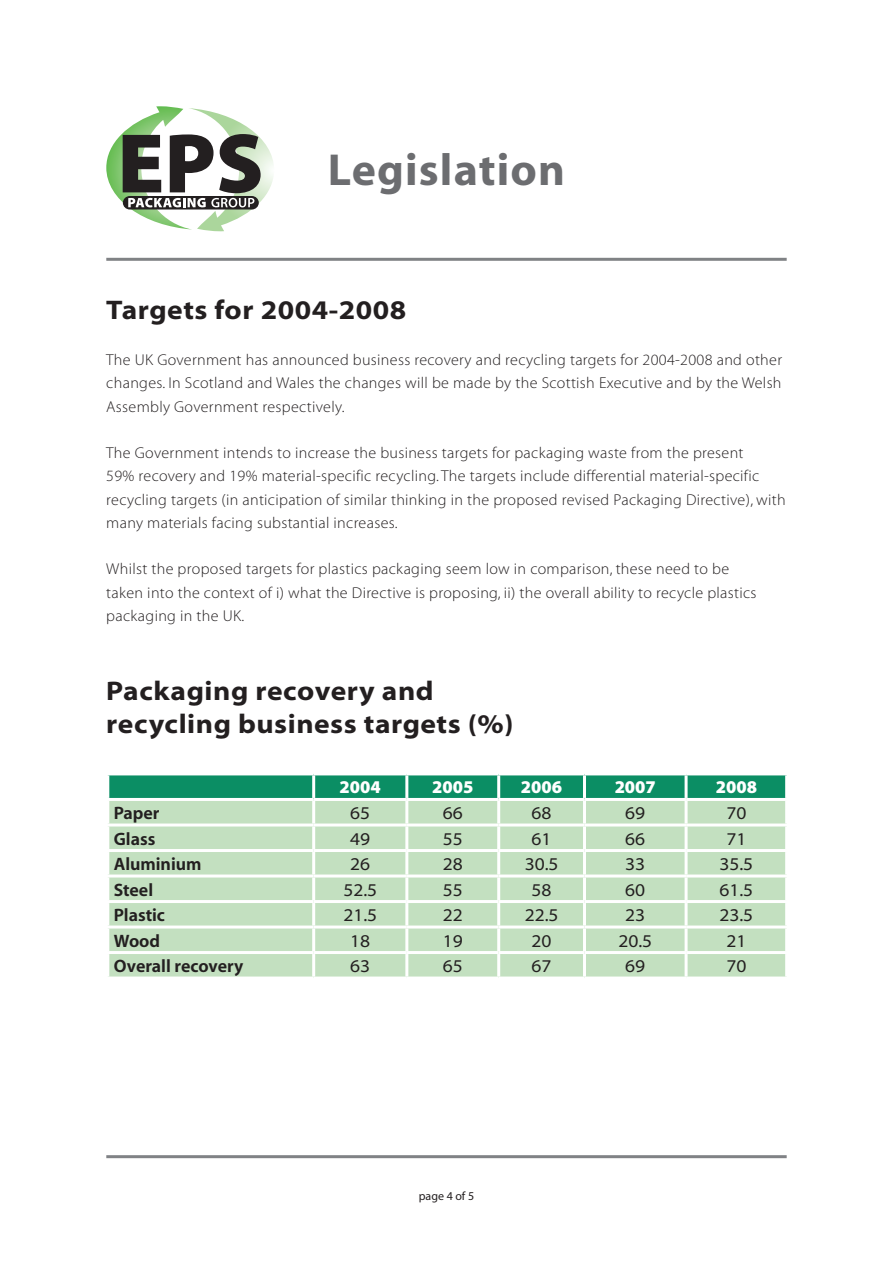
<style>
.page{position:relative;width:893px;height:1263px;background:#fff}
.page>*{position:absolute;margin:0;border:0;box-sizing:border-box;transform-origin:0 0}
.t1{font:45px "Myriad MM 700 600";letter-spacing:.025em;color:#6c6d70}
.t2{font:27px/33px "Myriad MM 700 700";letter-spacing:.02em;color:#231f20}
.t3{font:18px "Myriad MM 400 700";color:#231f20}
.t4{font:18px "Myriad MM 635 600";color:#231f20}
.t5{font:18px "Myriad MM 830 600";color:#fff}
.t6{font:15.75px/23.2px "Myriad MM 215 600";letter-spacing:.02em;color:#231f20}
.t7{font:12px "Myriad MM 400 600";color:#231f20}
</style>
<div class="page">
<hr style="left:106px;top:258px;width:681px;height:3px;background:#808285">
<hr style="left:106px;top:1155px;width:681px;height:3px;background:#808285">
<svg style="left:106px;top:106px;width:167px;height:126px"></svg>
<svg style="left:109px;top:775px;width:676px;height:23px;background:#109067"></svg>
<div style="left:109px;top:801px;width:676px;height:175px;background:#c3e0c0"></div>
<hr style="left:312px;top:801px;width:3px;height:22px;background:#fff">
<hr style="left:405px;top:801px;width:3px;height:22px;background:#fff">
<hr style="left:497px;top:801px;width:3px;height:22px;background:#fff">
<hr style="left:583px;top:801px;width:3px;height:22px;background:#fff">
<hr style="left:685px;top:801px;width:3px;height:22px;background:#fff">
<hr style="left:106px;top:823px;width:208px;height:3px;background:#fff">
<hr style="left:314px;top:823px;width:93px;height:3px;background:#fff">
<hr style="left:312px;top:826px;width:3px;height:23px;background:#fff">
<hr style="left:407px;top:823px;width:92px;height:3px;background:#fff">
<hr style="left:405px;top:826px;width:3px;height:23px;background:#fff">
<hr style="left:499px;top:823px;width:85px;height:3px;background:#fff">
<hr style="left:497px;top:826px;width:3px;height:23px;background:#fff">
<hr style="left:584px;top:823px;width:102px;height:3px;background:#fff">
<hr style="left:583px;top:826px;width:3px;height:23px;background:#fff">
<hr style="left:686px;top:823px;width:102px;height:3px;background:#fff">
<hr style="left:685px;top:826px;width:3px;height:23px;background:#fff">
<hr style="left:106px;top:849px;width:208px;height:3px;background:#fff">
<hr style="left:314px;top:849px;width:93px;height:3px;background:#fff">
<hr style="left:312px;top:852px;width:3px;height:22px;background:#fff">
<hr style="left:407px;top:849px;width:92px;height:3px;background:#fff">
<hr style="left:405px;top:852px;width:3px;height:22px;background:#fff">
<hr style="left:499px;top:849px;width:85px;height:3px;background:#fff">
<hr style="left:497px;top:852px;width:3px;height:22px;background:#fff">
<hr style="left:584px;top:849px;width:102px;height:3px;background:#fff">
<hr style="left:583px;top:852px;width:3px;height:22px;background:#fff">
<hr style="left:686px;top:849px;width:102px;height:3px;background:#fff">
<hr style="left:685px;top:852px;width:3px;height:22px;background:#fff">
<hr style="left:106px;top:874px;width:208px;height:3px;background:#fff">
<hr style="left:314px;top:874px;width:93px;height:3px;background:#fff">
<hr style="left:312px;top:877px;width:3px;height:23px;background:#fff">
<hr style="left:407px;top:874px;width:92px;height:3px;background:#fff">
<hr style="left:405px;top:877px;width:3px;height:23px;background:#fff">
<hr style="left:499px;top:874px;width:85px;height:3px;background:#fff">
<hr style="left:497px;top:877px;width:3px;height:23px;background:#fff">
<hr style="left:584px;top:874px;width:102px;height:3px;background:#fff">
<hr style="left:583px;top:877px;width:3px;height:23px;background:#fff">
<hr style="left:686px;top:874px;width:102px;height:3px;background:#fff">
<hr style="left:685px;top:877px;width:3px;height:23px;background:#fff">
<hr style="left:106px;top:900px;width:208px;height:3px;background:#fff">
<hr style="left:314px;top:900px;width:93px;height:3px;background:#fff">
<hr style="left:312px;top:903px;width:3px;height:22px;background:#fff">
<hr style="left:407px;top:900px;width:92px;height:3px;background:#fff">
<hr style="left:405px;top:903px;width:3px;height:22px;background:#fff">
<hr style="left:499px;top:900px;width:85px;height:3px;background:#fff">
<hr style="left:497px;top:903px;width:3px;height:22px;background:#fff">
<hr style="left:584px;top:900px;width:102px;height:3px;background:#fff">
<hr style="left:583px;top:903px;width:3px;height:22px;background:#fff">
<hr style="left:686px;top:900px;width:102px;height:3px;background:#fff">
<hr style="left:685px;top:903px;width:3px;height:22px;background:#fff">
<hr style="left:106px;top:925px;width:208px;height:3px;background:#fff">
<hr style="left:314px;top:925px;width:93px;height:3px;background:#fff">
<hr style="left:312px;top:928px;width:3px;height:23px;background:#fff">
<hr style="left:407px;top:925px;width:92px;height:3px;background:#fff">
<hr style="left:405px;top:928px;width:3px;height:23px;background:#fff">
<hr style="left:499px;top:925px;width:85px;height:3px;background:#fff">
<hr style="left:497px;top:928px;width:3px;height:23px;background:#fff">
<hr style="left:584px;top:925px;width:102px;height:3px;background:#fff">
<hr style="left:583px;top:928px;width:3px;height:23px;background:#fff">
<hr style="left:686px;top:925px;width:102px;height:3px;background:#fff">
<hr style="left:685px;top:928px;width:3px;height:23px;background:#fff">
<hr style="left:106px;top:951px;width:208px;height:3px;background:#fff">
<hr style="left:314px;top:951px;width:93px;height:3px;background:#fff">
<hr style="left:312px;top:954px;width:3px;height:22px;background:#fff">
<hr style="left:407px;top:951px;width:92px;height:3px;background:#fff">
<hr style="left:405px;top:954px;width:3px;height:22px;background:#fff">
<hr style="left:499px;top:951px;width:85px;height:3px;background:#fff">
<hr style="left:497px;top:954px;width:3px;height:22px;background:#fff">
<hr style="left:584px;top:951px;width:102px;height:3px;background:#fff">
<hr style="left:583px;top:954px;width:3px;height:22px;background:#fff">
<hr style="left:686px;top:951px;width:102px;height:3px;background:#fff">
<hr style="left:685px;top:954px;width:3px;height:22px;background:#fff">
<hr style="left:312px;top:775px;width:3px;height:23px;background:#fff">
<hr style="left:405px;top:775px;width:3px;height:23px;background:#fff">
<hr style="left:497px;top:775px;width:3px;height:23px;background:#fff">
<hr style="left:583px;top:775px;width:3px;height:23px;background:#fff">
<hr style="left:685px;top:775px;width:3px;height:23px;background:#fff">
<h1 class="t1" style="left:328px;top:148px;width:239px">Legislation</h1>
<h2 class="t2" style="left:106px;top:294px;width:301px">Targets for 2004-2008</h2>
<p class="t6" style="left:106px;top:349px;width:677px;text-align:justify">The UK Government has announced business recovery and recycling targets for 2004-2008 and other changes. In Scotland and Wales the changes will be made by the Scottish Executive and by the Welsh Assembly Government respectively.</p>
<p class="t6" style="left:106px;top:442px;width:681px">The Government intends to increase the business targets for packaging waste from the present<br>59% recovery and 19% material-specific recycling. The targets include differential material-specific recycling targets (in anticipation of similar thinking in the proposed revised Packaging Directive), with many materials facing substantial increases.</p>
<p class="t6" style="left:106px;top:558px;width:652px">Whilst the proposed targets for plastics packaging seem low in comparison, these need to be taken into the context of i) what the Directive is proposing, ii) the overall ability to recycle plastics packaging in the UK.</p>
<h2 class="t2" style="left:106px;top:676px;width:409px">Packaging recovery and recycling business targets (%)</h2>
<p class="t5" style="left:340px;top:779px;width:43px">2004</p>
<p class="t5" style="left:432px;top:779px;width:43px">2005</p>
<p class="t5" style="left:521px;top:779px;width:43px">2006</p>
<p class="t5" style="left:615px;top:779px;width:43px">2007</p>
<p class="t5" style="left:716px;top:779px;width:43px">2008</p>
<p class="t4" style="left:114px;top:804px;width:47px">Paper</p>
<p class="t3" style="left:350px;top:804px;width:22px">65</p>
<p class="t3" style="left:443px;top:804px;width:22px">66</p>
<p class="t3" style="left:532px;top:804px;width:22px">68</p>
<p class="t3" style="left:625px;top:804px;width:22px">69</p>
<p class="t3" style="left:726px;top:804px;width:22px">70</p>
<p class="t4" style="left:114px;top:830px;width:43px">Glass</p>
<p class="t3" style="left:350px;top:830px;width:22px">49</p>
<p class="t3" style="left:443px;top:830px;width:22px">55</p>
<p class="t3" style="left:532px;top:830px;width:22px">61</p>
<p class="t3" style="left:625px;top:830px;width:22px">66</p>
<p class="t3" style="left:726px;top:830px;width:22px">71</p>
<p class="t4" style="left:114px;top:855px;width:89px">Aluminium</p>
<p class="t3" style="left:350px;top:855px;width:22px">26</p>
<p class="t3" style="left:443px;top:855px;width:22px">28</p>
<p class="t3" style="left:525px;top:855px;width:35px">30.5</p>
<p class="t3" style="left:625px;top:855px;width:22px">33</p>
<p class="t3" style="left:719px;top:855px;width:35px">35.5</p>
<p class="t4" style="left:114px;top:881px;width:41px">Steel</p>
<p class="t3" style="left:343px;top:881px;width:35px">52.5</p>
<p class="t3" style="left:443px;top:881px;width:22px">55</p>
<p class="t3" style="left:532px;top:881px;width:22px">58</p>
<p class="t3" style="left:625px;top:881px;width:22px">60</p>
<p class="t3" style="left:719px;top:881px;width:35px">61.5</p>
<p class="t4" style="left:114px;top:906px;width:53px">Plastic</p>
<p class="t3" style="left:343px;top:906px;width:35px">21.5</p>
<p class="t3" style="left:443px;top:906px;width:22px">22</p>
<p class="t3" style="left:525px;top:906px;width:35px">22.5</p>
<p class="t3" style="left:625px;top:906px;width:22px">23</p>
<p class="t3" style="left:719px;top:906px;width:35px">23.5</p>
<p class="t4" style="left:114px;top:932px;width:48px">Wood</p>
<p class="t3" style="left:350px;top:932px;width:22px">18</p>
<p class="t3" style="left:443px;top:932px;width:22px">19</p>
<p class="t3" style="left:532px;top:932px;width:22px">20</p>
<p class="t3" style="left:618px;top:932px;width:35px">20.5</p>
<p class="t3" style="left:726px;top:932px;width:22px">21</p>
<p class="t4" style="left:114px;top:957px;width:131px">Overall recovery</p>
<p class="t3" style="left:350px;top:957px;width:22px">63</p>
<p class="t3" style="left:443px;top:957px;width:22px">65</p>
<p class="t3" style="left:532px;top:957px;width:22px">67</p>
<p class="t3" style="left:625px;top:957px;width:22px">69</p>
<p class="t3" style="left:726px;top:957px;width:22px">70</p>
<p class="t7" style="left:419px;top:1190px;width:57px">page 4 of 5</p>
</div>
